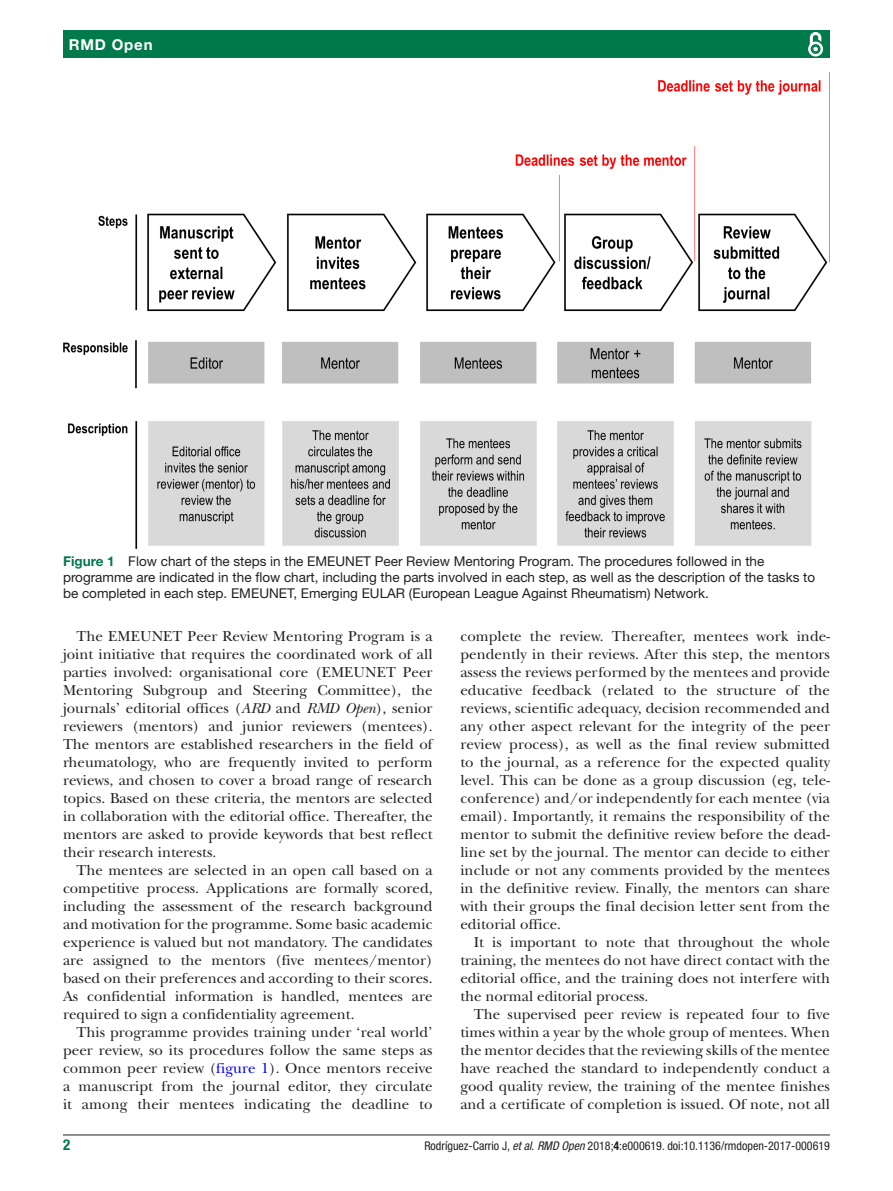
<style>
.page{position:relative;width:893px;height:1191px;background:#fff}
.page>*{position:absolute;margin:0;border:0;box-sizing:border-box;transform-origin:0 0}
.t1{font:15px/18px "New Baskerville";color:#231f20;text-align:justify}
.t2{font:700 15px "Helvetica Neue LT Std";letter-spacing:.055em;color:#fff}
.t3{font:700 condensed 15px "Helvetica Neue LT Std";color:#007a4b}
.t4{font:13.5px/16.2px "Helvetica Neue LT Std";color:#231f20}
.t5{font:condensed 12px "Helvetica Neue LT Std";color:#231f20}
.s1{font-weight:700;color:#007a4b}
.s2{font-style:italic}
.s3{color:#00f}
.s4{font-weight:700}
</style>
<div class="page">
<hr style="left:63px;top:1134px;width:767px;height:1px;background:#231f20">
<div style="left:63px;top:31px;width:767px;height:27px;background:#007a4b"></div>
<svg style="left:808px;top:32px;width:16px;height:25px"></svg>
<div style="left:812px;top:45px;width:7px;height:8px;border:1px solid #007a4b;border-radius:50%"></div>
<img style="left:63px;top:73px;width:767px;height:475px">
<p class="t2" style="left:69px;top:35px;width:85px">RMD Open</p>
<p class="t4" style="left:63px;top:552px;width:754px"><span class="s1">Figure 1</span> Flow chart of the steps in the EMEUNET Peer Review Mentoring Program. The procedures followed in the programme are indicated in the flow chart, including the parts involved in each step, as well as the description of the tasks to be completed in each step. EMEUNET, Emerging EULAR (European League Against Rheumatism) Network.</p>
<p class="t1" style="left:63px;top:627px;width:371px;text-indent:14px">The EMEUNET Peer Review Mentoring Program is a joint initiative that requires the coordinated work of all parties involved: organisational core (EMEUNET Peer Mentoring Subgroup and Steering Committee), the journals’ editorial offices (<span class="s2">ARD</span> and <span class="s2">RMD Open</span>), senior reviewers (mentors) and junior reviewers (mentees).<br>The mentors are established researchers in the field of rheumatology, who are frequently invited to perform reviews, and chosen to cover a broad range of research topics. Based on these criteria, the mentors are selected in collaboration with the editorial office. Thereafter, the mentors are asked to provide keywords that best reflect their research interests.</p>
<p class="t1" style="left:63px;top:861px;width:371px;text-indent:14px">The mentees are selected in an open call based on a competitive process. Applications are formally scored, including the assessment of the research background and motivation for the programme. Some basic academic experience is valued but not mandatory. The candidates are assigned to the mentors (five mentees/mentor) based on their preferences and according to their scores.<br>As confidential information is handled, mentees are required to sign a confidentiality agreement.</p>
<p class="t1" style="left:63px;top:1023px;width:371px;text-indent:14px">This programme provides training under ‘real world’ peer review, so its procedures follow the same steps as common peer review (<span class="s3">figure 1</span>). Once mentors receive a manuscript from the journal editor, they circulate it among their mentees indicating the deadline to</p>
<p class="t1" style="left:460px;top:627px;width:371px">complete the review. Thereafter, mentees work inde&shy;pendently in their reviews. After this step, the mentors assess the reviews performed by the mentees and provide educative feedback (related to the structure of the reviews, scientific adequacy, decision recommended and any other aspect relevant for the integrity of the peer review process), as well as the final review submitted to the journal, as a reference for the expected quality level. This can be done as a group discussion (eg, tele&shy;conference) and/or independently for each mentee (via email). Importantly, it remains the responsibility of the mentor to submit the definitive review before the dead&shy;line set by the journal. The mentor can decide to either include or not any comments provided by the mentees in the definitive review. Finally, the mentors can share with their groups the final decision letter sent from the editorial office.</p>
<p class="t1" style="left:460px;top:933px;width:371px;text-indent:14px">It is important to note that throughout the whole training, the mentees do not have direct contact with the editorial office, and the training does not interfere with the normal editorial process.</p>
<p class="t1" style="left:460px;top:1005px;width:371px;text-indent:14px">The supervised peer review is repeated four to five times within a year by the whole group of mentees. When the mentor decides that the reviewing skills of the mentee have reached the standard to independently conduct a good quality review, the training of the mentee finishes and a certificate of completion is issued. Of note, not all</p>
<p class="t3" style="left:63px;top:1135px;width:9px">2</p>
<p class="t5" style="left:424px;top:1138px;width:407px">Rodríguez-Carrio J, <span class="s2">et al</span>. <span class="s2">RMD Open</span> 2018;<span class="s4">4</span>:e000619. doi:10.1136/rmdopen-2017-000619</p>
</div>
